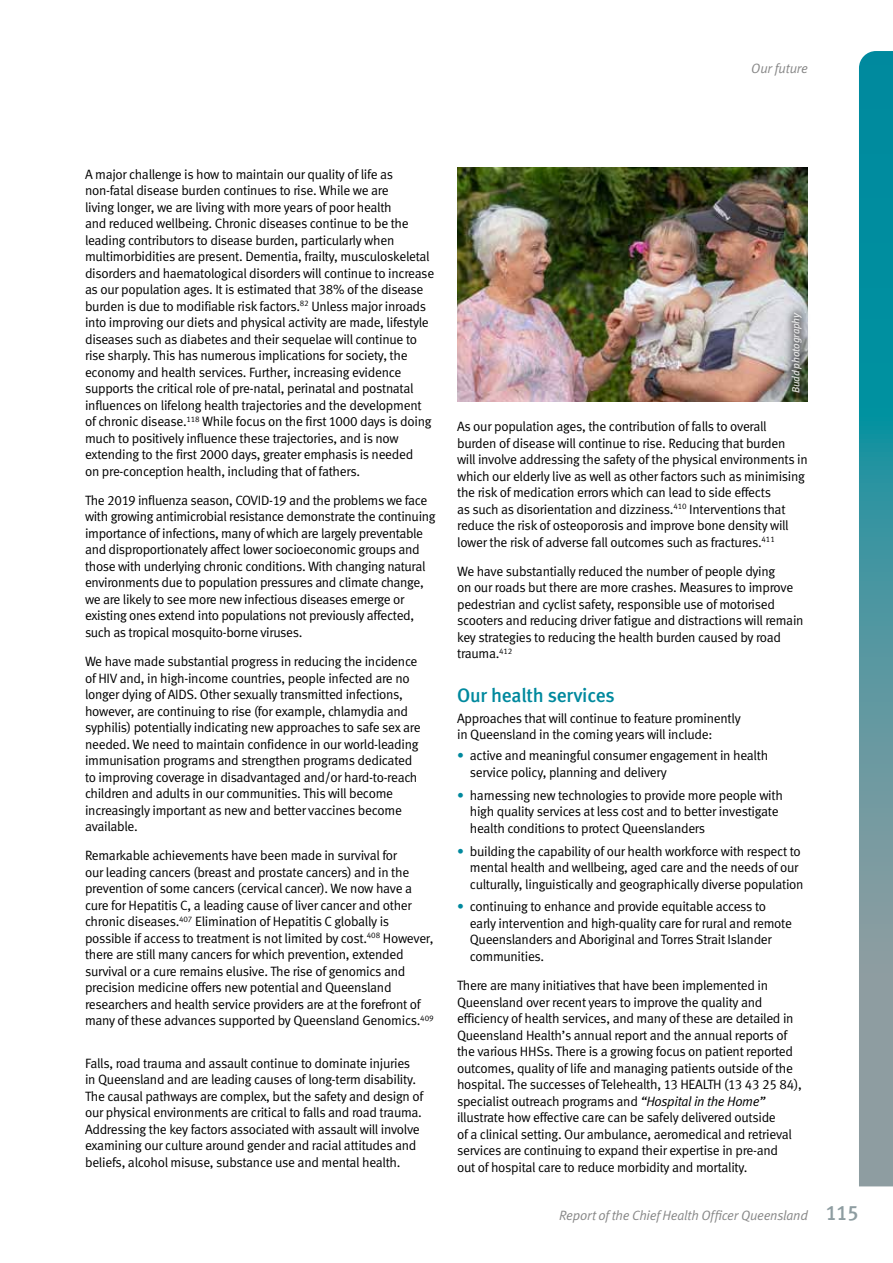
<style>
.page{position:relative;width:893px;height:1263px;background:#fff}
.page>*{position:absolute;margin:0;border:0;box-sizing:border-box;transform-origin:0 0}
.t1{font:19.5px "Meta Medium LF";letter-spacing:-.01em;color:#00899e}
.t2{font:13.5px/16.5px "Meta Normal LF";letter-spacing:-.02em;color:#000}
.t3{font:italic 13.5px "Meta Normal LF";letter-spacing:-.015em;color:#878787}
.t4{font:italic 10.5px "Meta Medium LF";letter-spacing:-.02em;color:#fff}
.s1{color:#00899e}
.s2{font-style:italic}
.s3{font-family:"Meta Medium LF";font-style:normal;font-size:21px;color:#8e9da1}
</style>
<div class="page">
<svg style="left:859px;top:51px;width:34px;height:1135px;background:#4795a0"></svg>
<img style="left:457px;top:168px;width:351px;height:234px">
<div style="left:782px;top:303px;width:29px;height:99px;background:#000;opacity:.6"></div>
<p class="t3" style="left:751px;top:61px;width:58px">Our future</p>
<p class="t2" style="left:85px;top:166px;width:351px">A major challenge is how to maintain our quality of life as non-fatal disease burden continues to rise. While we are<br>living longer, we are living with more years of poor health<br>and reduced wellbeing. Chronic diseases continue to be the leading contributors to disease burden, particularly when multimorbidities are present. Dementia, frailty, musculoskeletal disorders and haematological disorders will continue to increase as our population ages. It is estimated that 38% of the disease burden is due to modifiable risk factors.<sup>82</sup> Unless major inroads into improving our diets and physical activity are made, lifestyle diseases such as diabetes and their sequelae will continue to rise sharply. This has numerous implications for society, the economy and health services. Further, increasing evidence supports the critical role of pre-natal, perinatal and postnatal influences on lifelong health trajectories and the development of chronic disease.<sup>118</sup> While focus on the first 1000 days is doing much to positively influence these trajectories, and is now extending to the first 2000 days, greater emphasis is needed<br>on pre-conception health, including that of fathers.</p>
<p class="t2" style="left:85px;top:492px;width:352px">The 2019 influenza season, COVID-19 and the problems we face with growing antimicrobial resistance demonstrate the continuing importance of infections, many of which are largely preventable and disproportionately affect lower socioeconomic groups and those with underlying chronic conditions. With changing natural environments due to population pressures and climate change, we are likely to see more new infectious diseases emerge or existing ones extend into populations not previously affected, such as tropical mosquito-borne viruses.</p>
<p class="t2" style="left:85px;top:653px;width:337px">We have made substantial progress in reducing the incidence of HIV and, in high-income countries, people infected are no longer dying of AIDS. Other sexually transmitted infections, however, are continuing to rise (for example, chlamydia and syphilis) potentially indicating new approaches to safe sex are needed. We need to maintain confidence in our world-leading immunisation programs and strengthen programs dedicated to improving coverage in disadvantaged and/or hard-to-reach children and adults in our communities. This will become increasingly important as new and better vaccines become available.</p>
<p class="t2" style="left:85px;top:847px;width:350px">Remarkable achievements have been made in survival for<br>our leading cancers (breast and prostate cancers) and in the prevention of some cancers (cervical cancer). We now have a cure for Hepatitis C, a leading cause of liver cancer and other chronic diseases.<sup>407</sup> Elimination of Hepatitis C globally is possible if access to treatment is not limited by cost.<sup>408</sup> However, there are still many cancers for which prevention, extended survival or a cure remains elusive. The rise of genomics and precision medicine offers new potential and Queensland researchers and health service providers are at the forefront of many of these advances supported by Queensland Genomics.<sup>409</sup></p>
<p class="t2" style="left:85px;top:1054px;width:340px">Falls, road trauma and assault continue to dominate injuries in Queensland and are leading causes of long-term disability.<br>The causal pathways are complex, but the safety and design of our physical environments are critical to falls and road trauma.<br>Addressing the key factors associated with assault will involve examining our culture around gender and racial attitudes and beliefs, alcohol misuse, substance use and mental health.</p>
<p class="t4" style="left:789px;top:393px;width:82px;rotate:-90deg">Budd photography</p>
<p class="t2" style="left:457px;top:418px;width:352px">As our population ages, the contribution of falls to overall burden of disease will continue to rise. Reducing that burden<br>will involve addressing the safety of the physical environments in which our elderly live as well as other factors such as minimising the risk of medication errors which can lead to side effects<br>as such as disorientation and dizziness.<sup>410</sup> Interventions that reduce the risk of osteoporosis and improve bone density will lower the risk of adverse fall outcomes such as fractures.<sup>411</sup></p>
<p class="t2" style="left:457px;top:563px;width:348px">We have substantially reduced the number of people dying<br>on our roads but there are more crashes. Measures to improve pedestrian and cyclist safety, responsible use of motorised scooters and reducing driver fatigue and distractions will remain key strategies to reducing the health burden caused by road trauma.<sup>412</sup></p>
<h1 class="t1" style="left:457px;top:684px;width:159px">Our health services</h1>
<p class="t2" style="left:457px;top:710px;width:285px">Approaches that will continue to feature prominently in Queensland in the coming years will include:</p>
<p class="t2" style="left:470px;top:747px;width:300px;text-indent:-13px"><span class="s1">•</span> active and meaningful consumer engagement in health service policy, planning and delivery</p>
<p class="t2" style="left:470px;top:786px;width:315px;text-indent:-13px"><span class="s1">•</span> harnessing new technologies to provide more people with high quality services at less cost and to better investigate health conditions to protect Queenslanders</p>
<p class="t2" style="left:470px;top:842px;width:335px;text-indent:-13px"><span class="s1">•</span> building the capability of our health workforce with respect to mental health and wellbeing, aged care and the needs of our culturally, linguistically and geographically diverse population</p>
<p class="t2" style="left:470px;top:898px;width:324px;text-indent:-13px"><span class="s1">•</span> continuing to enhance and provide equitable access to early intervention and high-quality care for rural and remote Queenslanders and Aboriginal and Torres Strait Islander communities.</p>
<p class="t2" style="left:457px;top:977px;width:346px">There are many initiatives that have been implemented in Queensland over recent years to improve the quality and efficiency of health services, and many of these are detailed in Queensland Health’s annual report and the annual reports of the various HHSs. There is a growing focus on patient reported outcomes, quality of life and managing patients outside of the hospital. The successes of Telehealth, 13 HEALTH (13 43 25 84), specialist outreach programs and <span class="s2">“Hospital in the Home” </span>illustrate how effective care can be safely delivered outside<br>of a clinical setting. Our ambulance, aeromedical and retrieval services are continuing to expand their expertise in pre-and<br>out of hospital care to reduce morbidity and mortality.</p>
<p class="t3" style="left:559px;top:1208px;width:301px">Report of the Chief Health Officer Queensland <span class="s3">115</span></p>
</div>
